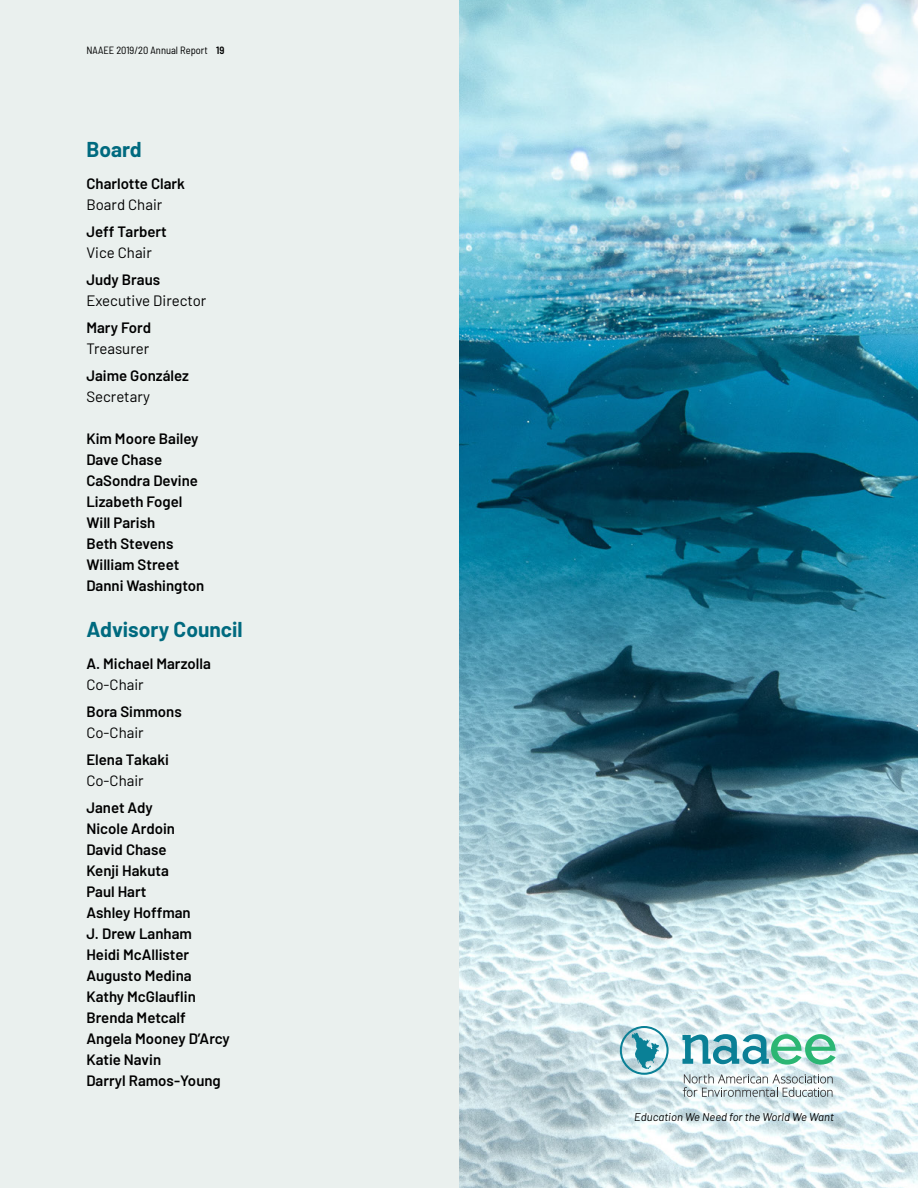
<style>
.page{position:relative;width:918px;height:1188px;background:#fff}
.page>*{position:absolute;margin:0;border:0;box-sizing:border-box;transform-origin:0 0}
.t1{font:700 21px "Barlow";color:#006a7f}
.t2{font:600 15px/21px "Barlow";color:#000}
.t3{font:15px "Barlow";color:#000}
.t4{font:italic 11.25px "Barlow";color:#000}
.t5{font:semi-condensed 10.5px "Barlow";color:#000}
.s1{font-weight:600}
</style>
<div class="page">
<div style="left:0;top:0;width:459px;height:1188px;background:#eaf0ee"></div>
<img style="left:459px;top:0;width:459px;height:1188px">
<svg style="left:620px;top:1026px;width:49px;height:49px;background:#96c6cf"></svg>
<svg style="left:682px;top:1034px;width:154px;height:31px"></svg>
<svg style="left:683px;top:1074px;width:150px;height:23px"></svg>
<p class="t5" style="left:86px;top:42px;width:140px">NAAEE 2019/20 Annual Report <span class="s1">19</span></p>
<h1 class="t1" style="left:86px;top:134px;width:57px">Board</h1>
<p class="t2" style="left:86px;top:171px;width:100px">Charlotte Clark</p>
<p class="t3" style="left:86px;top:193px;width:77px">Board Chair</p>
<p class="t2" style="left:86px;top:219px;width:82px">Jeff Tarbert</p>
<p class="t3" style="left:86px;top:241px;width:67px">Vice Chair</p>
<p class="t2" style="left:86px;top:267px;width:75px">Judy Braus</p>
<p class="t3" style="left:86px;top:289px;width:122px">Executive Director</p>
<p class="t2" style="left:86px;top:315px;width:66px">Mary Ford</p>
<p class="t3" style="left:86px;top:337px;width:64px">Treasurer</p>
<p class="t2" style="left:86px;top:363px;width:104px">Jaime González</p>
<p class="t3" style="left:86px;top:385px;width:65px">Secretary</p>
<p class="t2" style="left:86px;top:426px;width:120px">Kim Moore Bailey<br>Dave Chase<br>CaSondra Devine<br>Lizabeth Fogel<br>Will Parish<br>Beth Stevens<br>William Street<br>Danni Washington</p>
<h1 class="t1" style="left:86px;top:614px;width:158px">Advisory Council</h1>
<p class="t2" style="left:86px;top:651px;width:126px">A. Michael Marzolla</p>
<p class="t3" style="left:86px;top:673px;width:59px">Co-Chair</p>
<p class="t2" style="left:86px;top:699px;width:97px">Bora Simmons</p>
<p class="t3" style="left:86px;top:721px;width:59px">Co-Chair</p>
<p class="t2" style="left:86px;top:747px;width:84px">Elena Takaki</p>
<p class="t3" style="left:86px;top:769px;width:59px">Co-Chair</p>
<p class="t2" style="left:86px;top:795px;width:145px">Janet Ady<br>Nicole Ardoin<br>David Chase<br>Kenji Hakuta<br>Paul Hart<br>Ashley Hoffman<br>J. Drew Lanham<br>Heidi McAllister<br>Augusto Medina<br>Kathy McGlauflin<br>Brenda Metcalf<br>Angela Mooney D’Arcy<br>Katie Navin<br>Darryl Ramos-Young</p>
<p class="t4" style="left:634px;top:1109px;width:201px">Education We Need for the World We Want</p>
</div>
